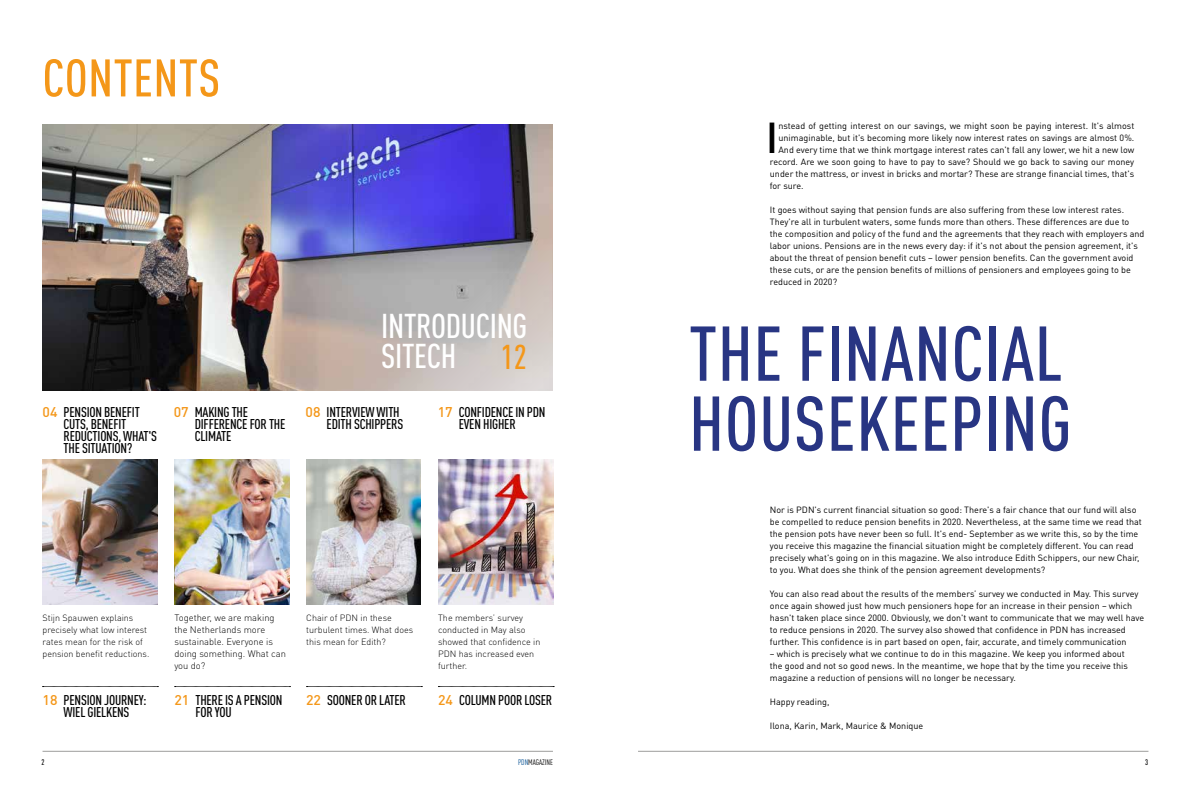
<style>
.page{position:relative;width:1191px;height:808px;background:#fff}
.page>*{position:absolute;margin:0;border:0;box-sizing:border-box;transform-origin:0 0}
.t1{font:500 condensed 76.2px/70px "DINOT";letter-spacing:.01em;color:#283583}
.t2{font:500 condensed 52px "DINOT";letter-spacing:.01em;color:#f49719}
.t3{font:500 42.7px "DINOT";color:#000}
.t4{font:500 condensed 34px/30.2px "DINOT";letter-spacing:-.01em;color:#fff}
.t5{font:500 condensed 34px "DINOT";color:#f49719}
.t6{font:500 condensed 14px/12px "DINOT";letter-spacing:-.015em;color:#000}
.t7{font:300 9.4px/12px "DINOT";color:#000}
.t8{font:9px/12px "DINOT";color:#000}
.t9{font:300 9px/12px "DINOT";color:#000}
.t10{font:condensed 8px "DINOT";color:#000}
.t11{font:500 condensed 8px "DINOT";color:#000}
.s1{font-stretch:normal;color:#f49719}
.s2{color:#024f92}
</style>
<div class="page">
<hr style="left:43px;top:751px;width:510px;height:1px;background:#9d9d9c">
<hr style="left:638px;top:751px;width:510px;height:1px;background:#9d9d9c">
<img style="left:43px;top:125px;width:510px;height:265px">
<img style="left:43px;top:459px;width:114px;height:145px">
<img style="left:438px;top:459px;width:115px;height:145px">
<img style="left:174px;top:459px;width:115px;height:145px">
<img style="left:306px;top:459px;width:115px;height:145px">
<svg style="left:43px;top:686px;width:115px;height:1px"></svg>
<svg style="left:175px;top:686px;width:115px;height:1px"></svg>
<svg style="left:306px;top:686px;width:116px;height:1px"></svg>
<svg style="left:438px;top:686px;width:116px;height:1px"></svg>
<svg style="left:319px;top:238px;width:234px;height:153px;background:#b4aeb2"></svg>
<h2 class="t2" style="left:43px;top:42px;width:179px">CONTENTS</h2>
<h3 class="t4" style="left:381px;top:309px;width:148px">INTRODUCING<br>SITECH</h3>
<h3 class="t5" style="left:501px;top:333px;width:27px">12</h3>
<h3 class="t6" style="left:64px;top:405px;width:95px;text-indent:-21px"><span class="s1">04</span> PENSION BENEFIT<br>CUTS, BENEFIT<br>REDUCTIONS, WHAT'S<br>THE SITUATION?</h3>
<h3 class="t6" style="left:459px;top:405px;width:88px;text-indent:-21px"><span class="s1">17</span> CONFIDENCE IN PDN<br>EVEN HIGHER</h3>
<h3 class="t6" style="left:195px;top:405px;width:92px;text-indent:-21px"><span class="s1">07</span> MAKING THE<br>DIFFERENCE FOR THE<br>CLIMATE</h3>
<h3 class="t6" style="left:306px;top:405px;width:99px;text-align:right"><span class="s1">08</span> INTERVIEW WITH<br>EDITH SCHIPPERS</h3>
<p class="t7" style="left:174px;top:611px;width:113px">Together, we are making the Netherlands more sustainable. Everyone is doing something. What can you do?</p>
<p class="t9" style="left:43px;top:611px;width:108px">Stijn Spauwen explains precisely what low interest rates mean for the risk of pension benefit reductions.</p>
<p class="t9" style="left:306px;top:611px;width:108px">Chair of PDN in these turbulent times. What does this mean for Edith?</p>
<p class="t9" style="left:438px;top:611px;width:104px">The members’ survey conducted in May also showed that confidence in<br>PDN has increased even further.</p>
<h3 class="t6" style="left:43px;top:693px;width:105px;text-align:center"><span class="s1">18</span> PENSION JOURNEY:<br>WIEL GIELKENS</h3>
<h3 class="t6" style="left:438px;top:693px;width:116px"><span class="s1">24</span> COLUMN POOR LOSER</h3>
<h3 class="t6" style="left:174px;top:693px;width:110px"><span class="s1">21</span> THERE IS A PENSION</h3>
<h3 class="t6" style="left:306px;top:693px;width:101px"><span class="s1">22</span> SOONER OR LATER</h3>
<h3 class="t6" style="left:195px;top:705px;width:38px">FOR YOU</h3>
<h3 class="t3" style="left:766px;top:108px;width:14px">I</h3>
<p class="t8" style="left:778px;top:119px;width:357px">nstead of getting interest on our savings, we might soon be paying interest. It's almost</p>
<p class="t8" style="left:778px;top:131px;width:357px">unimaginable, but it's becoming more likely now interest rates on savings are almost 0%.</p>
<p class="t8" style="left:778px;top:143px;width:357px">And every time that we think mortgage interest rates can't fall any lower, we hit a new low</p>
<p class="t8" style="left:770px;top:155px;width:366px">record. Are we soon going to have to pay to save? Should we go back to saving our money</p>
<p class="t8" style="left:770px;top:167px;width:366px">under the mattress, or invest in bricks and mortar? These are strange financial times, that's</p>
<p class="t8" style="left:770px;top:179px;width:35px">for sure.</p>
<p class="t8" style="left:770px;top:203px;width:376px">It goes without saying that pension funds are also suffering from these low interest rates.<br>They're all in turbulent waters, some funds more than others. These differences are due to the composition and policy of the fund and the agreements that they reach with employers and labor unions. Pensions are in the news every day: if it's not about the pension agreement, it's about the threat of pension benefit cuts – lower pension benefits. Can the government avoid these cuts, or are the pension benefits of millions of pensioners and employees going to be reduced in 2020?</p>
<h1 class="t1" style="left:689px;top:315px;width:384px">THE FINANCIAL<br>HOUSEKEEPING</h1>
<p class="t8" style="left:770px;top:503px;width:373px">Nor is PDN's current financial situation so good: There's a fair chance that our fund will also be compelled to reduce pension benefits in 2020. Nevertheless, at the same time we read that the pension pots have never been so full. It's end- September as we write this, so by the time you receive this magazine the financial situation might be completely different. You can read precisely what's going on in this magazine. We also introduce Edith Schippers, our new Chair, to you. What does she think of the pension agreement developments?</p>
<p class="t8" style="left:770px;top:587px;width:376px">You can also read about the results of the members’ survey we conducted in May. This survey once again showed just how much pensioners hope for an increase in their pension – which hasn't taken place since 2000. Obviously, we don't want to communicate that we may well have to reduce pensions in 2020. The survey also showed that confidence in PDN has increased further. This confidence is in part based on open, fair, accurate, and timely communication</p>
<p class="t8" style="left:770px;top:647px;width:359px">– which is precisely what we continue to do in this magazine. We keep you informed about the good and not so good news. In the meantime, we hope that by the time you receive this magazine a reduction of pensions will no longer be necessary.</p>
<p class="t8" style="left:770px;top:695px;width:61px">Happy reading,</p>
<p class="t8" style="left:770px;top:719px;width:155px">Ilona, Karin, Mark, Maurice &amp; Monique</p>
<p class="t11" style="left:41px;top:756px;width:5px">2</p>
<p class="t10" style="left:518px;top:757px;width:36px"><span class="s2">PDN</span>MAGAZINE</p>
<p class="t11" style="left:1145px;top:757px;width:5px">3</p>
</div>
